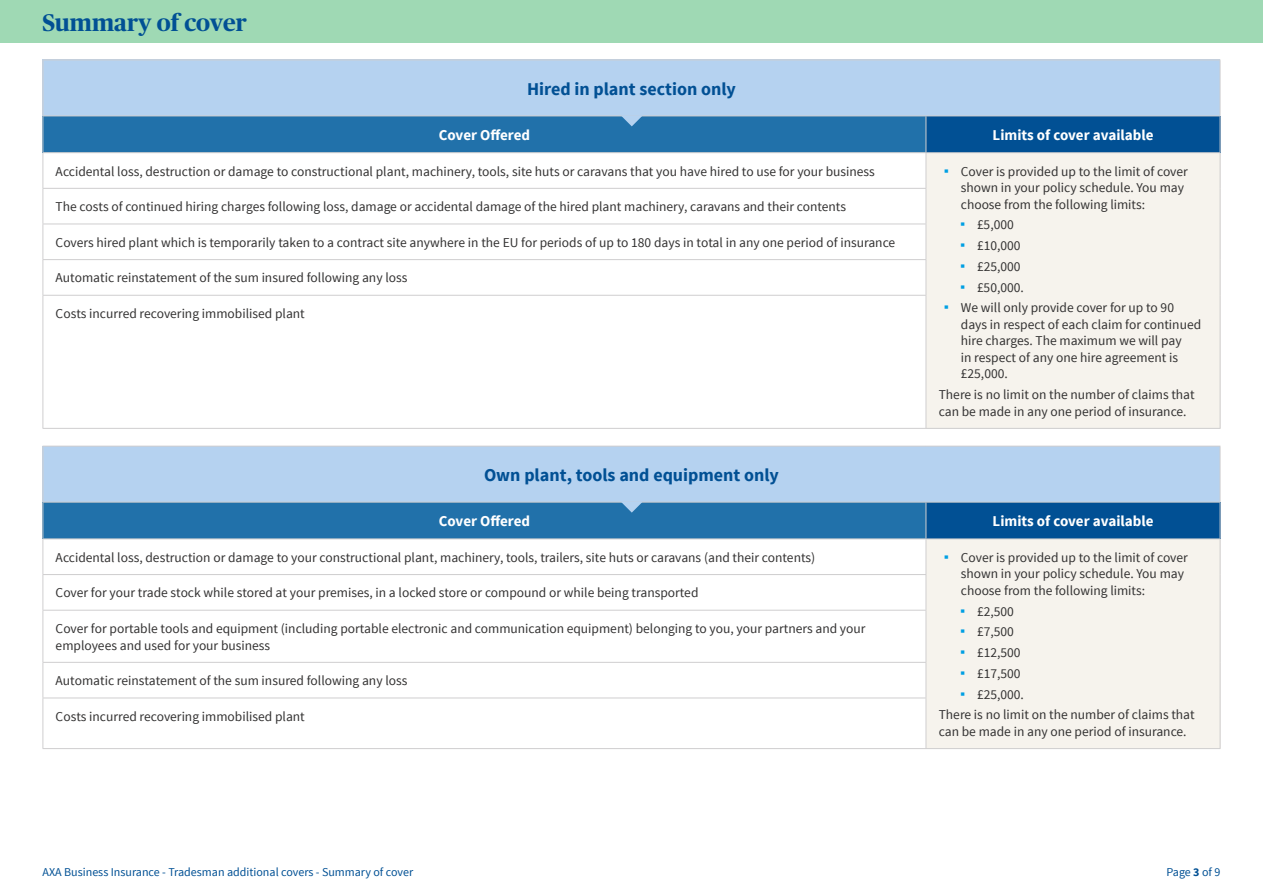
<style>
.page{position:relative;width:1263px;height:893px;background:#fff}
.page>*{position:absolute;margin:0;border:0;box-sizing:border-box;transform-origin:0 0}
.t1{font:700 24px "Publico Headline";color:#015094}
.t2{font:700 18px "Source Sans Pro";color:#015094}
.t3{font:700 15px "Source Sans Pro";color:#fff}
.t4{font:13.5px/16.5px "Source Sans Pro";color:#333232}
.t5{font:12px "Source Sans Pro";color:#015094}
.s1{font-family:"Franklin Gothic";font-size:15px;color:#009fe3}
.s2{font-weight:700}
</style>
<div class="page">
<div style="left:0;top:0;width:1263px;height:43px;background:#9fd9b4"></div>
<div style="left:43px;top:60px;width:1177px;height:56px;background:#b5d2f0"></div>
<div style="left:43px;top:116px;width:883px;height:37px;background:#2171aa"></div>
<div style="left:926px;top:116px;width:294px;height:37px;background:#015094"></div>
<svg style="left:44px;top:223px;width:881px;height:72px"></svg>
<div style="left:926px;top:153px;width:294px;height:275px;background:#f6f3ed"></div>
<hr style="left:43px;top:60px;width:883px;height:1px;background:#cfcecf">
<hr style="left:43px;top:60px;width:1px;height:56px;background:#cfcecf">
<hr style="left:926px;top:60px;width:294px;height:1px;background:#cfcecf">
<hr style="left:1220px;top:60px;width:1px;height:56px;background:#cfcecf">
<hr style="left:43px;top:116px;width:883px;height:1px;background:#cfcecf">
<hr style="left:926px;top:116px;width:294px;height:1px;background:#cfcecf">
<hr style="left:43px;top:152px;width:883px;height:1px;background:#cfcecf">
<hr style="left:926px;top:152px;width:294px;height:1px;background:#cfcecf">
<hr style="left:43px;top:259px;width:883px;height:1px;background:#cfcecf">
<hr style="left:43px;top:295px;width:883px;height:1px;background:#cfcecf">
<hr style="left:43px;top:428px;width:883px;height:1px;background:#cfcecf">
<hr style="left:926px;top:428px;width:294px;height:1px;background:#cfcecf">
<hr style="left:43px;top:116px;width:1px;height:36px;background:#cfcecf">
<hr style="left:925px;top:116px;width:1px;height:36px;background:#cfcecf">
<hr style="left:1220px;top:116px;width:1px;height:36px;background:#cfcecf">
<hr style="left:43px;top:153px;width:1px;height:35px;background:#cfcecf">
<hr style="left:43px;top:224px;width:1px;height:35px;background:#cfcecf">
<hr style="left:43px;top:260px;width:1px;height:35px;background:#cfcecf">
<hr style="left:43px;top:296px;width:1px;height:132px;background:#cfcecf">
<hr style="left:43px;top:189px;width:1px;height:35px;background:#cfcecf">
<hr style="left:43px;top:188px;width:883px;height:1px;background:#cfcecf">
<hr style="left:43px;top:224px;width:883px;height:1px;background:#cfcecf">
<hr style="left:925px;top:153px;width:1px;height:35px;background:#cfcecf">
<hr style="left:1220px;top:153px;width:1px;height:35px;background:#cfcecf">
<hr style="left:925px;top:189px;width:1px;height:35px;background:#cfcecf">
<hr style="left:1220px;top:188px;width:1px;height:36px;background:#cfcecf">
<hr style="left:925px;top:224px;width:1px;height:35px;background:#cfcecf">
<hr style="left:1220px;top:224px;width:1px;height:36px;background:#cfcecf">
<hr style="left:925px;top:260px;width:1px;height:35px;background:#cfcecf">
<hr style="left:1220px;top:260px;width:1px;height:35px;background:#cfcecf">
<hr style="left:925px;top:296px;width:1px;height:132px;background:#cfcecf">
<hr style="left:1220px;top:295px;width:1px;height:133px;background:#cfcecf">
<svg style="left:621px;top:115px;width:22px;height:11px"></svg>
<div style="left:43px;top:446px;width:1177px;height:56px;background:#b5d2f0"></div>
<div style="left:43px;top:502px;width:883px;height:37px;background:#2171aa"></div>
<div style="left:926px;top:502px;width:294px;height:37px;background:#015094"></div>
<svg style="left:44px;top:539px;width:881px;height:159px"></svg>
<div style="left:926px;top:539px;width:294px;height:210px;background:#f6f3ed"></div>
<hr style="left:43px;top:446px;width:883px;height:1px;background:#cfcecf">
<hr style="left:43px;top:446px;width:1px;height:56px;background:#cfcecf">
<hr style="left:926px;top:446px;width:294px;height:1px;background:#cfcecf">
<hr style="left:1220px;top:446px;width:1px;height:56px;background:#cfcecf">
<hr style="left:43px;top:502px;width:883px;height:1px;background:#cfcecf">
<hr style="left:926px;top:502px;width:294px;height:1px;background:#cfcecf">
<hr style="left:43px;top:538px;width:883px;height:1px;background:#cfcecf">
<hr style="left:926px;top:538px;width:294px;height:1px;background:#cfcecf">
<hr style="left:43px;top:662px;width:883px;height:1px;background:#cfcecf">
<hr style="left:43px;top:698px;width:883px;height:1px;background:#cfcecf">
<hr style="left:43px;top:748px;width:883px;height:1px;background:#cfcecf">
<hr style="left:926px;top:748px;width:294px;height:1px;background:#cfcecf">
<hr style="left:43px;top:502px;width:1px;height:36px;background:#cfcecf">
<hr style="left:925px;top:502px;width:1px;height:36px;background:#cfcecf">
<hr style="left:1220px;top:502px;width:1px;height:36px;background:#cfcecf">
<hr style="left:43px;top:539px;width:1px;height:35px;background:#cfcecf">
<hr style="left:43px;top:611px;width:1px;height:51px;background:#cfcecf">
<hr style="left:43px;top:663px;width:1px;height:35px;background:#cfcecf">
<hr style="left:43px;top:698px;width:1px;height:50px;background:#cfcecf">
<hr style="left:43px;top:575px;width:1px;height:35px;background:#cfcecf">
<hr style="left:43px;top:574px;width:883px;height:1px;background:#cfcecf">
<hr style="left:43px;top:610px;width:883px;height:1px;background:#cfcecf">
<hr style="left:925px;top:539px;width:1px;height:35px;background:#cfcecf">
<hr style="left:1220px;top:539px;width:1px;height:36px;background:#cfcecf">
<hr style="left:925px;top:575px;width:1px;height:35px;background:#cfcecf">
<hr style="left:1220px;top:575px;width:1px;height:35px;background:#cfcecf">
<hr style="left:925px;top:611px;width:1px;height:51px;background:#cfcecf">
<hr style="left:1220px;top:610px;width:1px;height:52px;background:#cfcecf">
<hr style="left:925px;top:663px;width:1px;height:35px;background:#cfcecf">
<hr style="left:1220px;top:662px;width:1px;height:36px;background:#cfcecf">
<hr style="left:925px;top:698px;width:1px;height:50px;background:#cfcecf">
<hr style="left:1220px;top:698px;width:1px;height:50px;background:#cfcecf">
<svg style="left:621px;top:502px;width:22px;height:11px"></svg>
<h1 class="t1" style="left:43px;top:5px;width:206px">Summary of cover</h1>
<h2 class="t2" style="left:527px;top:77px;width:210px">Hired in plant section only</h2>
<p class="t3" style="left:439px;top:125px;width:93px">Cover Offered</p>
<p class="t3" style="left:992px;top:125px;width:162px">Limits of cover available</p>
<p class="t4" style="left:56px;top:163px;width:821px">Accidental loss, destruction or damage to constructional plant, machinery, tools, site huts or caravans that you have hired to use for your business</p>
<p class="t4" style="left:961px;top:163px;width:229px;text-indent:-17px"><span class="s1">▪</span> Cover is provided up to the limit of cover shown in your policy schedule. You may choose from the following limits:</p>
<p class="t4" style="left:960px;top:217px;width:55px"><span class="s1">▪</span> £5,000</p>
<p class="t4" style="left:960px;top:238px;width:62px"><span class="s1">▪</span> £10,000</p>
<p class="t4" style="left:960px;top:258px;width:62px"><span class="s1">▪</span> £25,000</p>
<p class="t4" style="left:960px;top:279px;width:65px"><span class="s1">▪</span> £50,000.</p>
<p class="t4" style="left:961px;top:300px;width:242px;text-indent:-17px"><span class="s1">▪</span> We will only provide cover for up to 90 days in respect of each claim for continued hire charges. The maximum we will pay<br>in respect of any one hire agreement is £25,000.</p>
<p class="t4" style="left:939px;top:387px;width:258px">There is no limit on the number of claims that can be made in any one period of insurance.</p>
<p class="t4" style="left:56px;top:199px;width:792px">The costs of continued hiring charges following loss, damage or accidental damage of the hired plant machinery, caravans and their contents</p>
<p class="t4" style="left:56px;top:234px;width:841px">Covers hired plant which is temporarily taken to a contract site anywhere in the EU for periods of up to 180 days in total in any one period of insurance</p>
<p class="t4" style="left:56px;top:270px;width:353px">Automatic reinstatement of the sum insured following any loss</p>
<p class="t4" style="left:56px;top:306px;width:251px">Costs incurred recovering immobilised plant</p>
<h2 class="t2" style="left:484px;top:463px;width:296px">Own plant, tools and equipment only</h2>
<p class="t3" style="left:439px;top:512px;width:93px">Cover Offered</p>
<p class="t3" style="left:992px;top:512px;width:162px">Limits of cover available</p>
<p class="t4" style="left:56px;top:549px;width:761px">Accidental loss, destruction or damage to your constructional plant, machinery, tools, trailers, site huts or caravans (and their contents)</p>
<p class="t4" style="left:961px;top:549px;width:229px;text-indent:-17px"><span class="s1">▪</span> Cover is provided up to the limit of cover shown in your policy schedule. You may choose from the following limits:</p>
<p class="t4" style="left:960px;top:603px;width:55px"><span class="s1">▪</span> £2,500</p>
<p class="t4" style="left:960px;top:624px;width:55px"><span class="s1">▪</span> £7,500</p>
<p class="t4" style="left:960px;top:645px;width:62px"><span class="s1">▪</span> £12,500</p>
<p class="t4" style="left:960px;top:665px;width:62px"><span class="s1">▪</span> £17,500</p>
<p class="t4" style="left:939px;top:684px;width:258px;line-height:20.7px;text-indent:21px"><span class="s1">▪</span> £25,000.<br>There is no limit on the number of claims that</p>
<p class="t4" style="left:939px;top:723px;width:249px">can be made in any one period of insurance.</p>
<p class="t4" style="left:56px;top:585px;width:644px">Cover for your trade stock while stored at your premises, in a locked store or compound or while being transported</p>
<p class="t4" style="left:56px;top:621px;width:811px">Cover for portable tools and equipment (including portable electronic and communication equipment) belonging to you, your partners and your employees and used for your business</p>
<p class="t4" style="left:56px;top:673px;width:353px">Automatic reinstatement of the sum insured following any loss</p>
<p class="t4" style="left:56px;top:708px;width:251px">Costs incurred recovering immobilised plant</p>
<p class="t5" style="left:43px;top:865px;width:372px">AXA Business Insurance - Tradesman additional covers - Summary of cover</p>
<p class="t5" style="left:1166px;top:865px;width:55px">Page <span class="s2">3</span> of 9</p>
</div>
